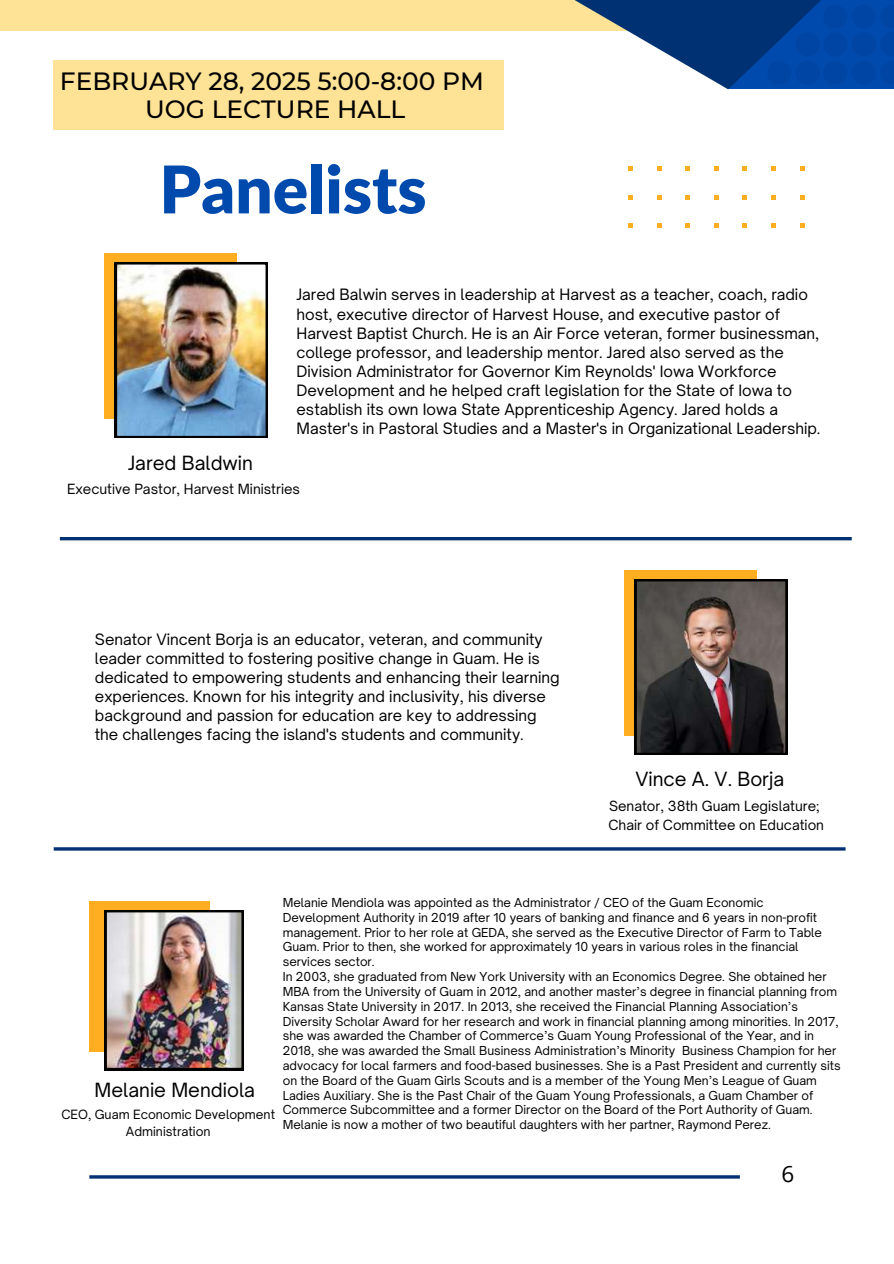
<style>
.page{position:relative;width:894px;height:1264px;background:#fff}
.page>*{position:absolute;margin:0;border:0;box-sizing:border-box;transform-origin:0 0}
.t1{font:900 65.7px "Lato";color:#004aad}
.t2{font:500 24.9px/28.2px "Montserrat";color:#000;text-align:center}
.t3{font:22.5px "Open Sans";color:#000}
.t4{font:18.75px "Open Sauce One";color:#000}
.t5{font:15px/19.2px "Open Sauce One";color:#000}
.t6{font:13.5px/18.6px "Open Sauce One";color:#000}
.t7{font:12.3px/17px "Open Sauce One";color:#000;text-align:center}
.t8{font:11.85px/14.9px "Open Sauce One";color:#000}
</style>
<div class="page">
<hr style="left:89px;top:1175px;width:650px;height:3px;background:#003172">
<svg style="left:628px;top:167px;width:4px;height:4px"></svg>
<svg style="left:628px;top:195px;width:4px;height:4px"></svg>
<svg style="left:628px;top:223px;width:4px;height:4px"></svg>
<svg style="left:657px;top:167px;width:4px;height:4px"></svg>
<svg style="left:657px;top:195px;width:4px;height:4px"></svg>
<svg style="left:657px;top:223px;width:4px;height:4px"></svg>
<svg style="left:685px;top:167px;width:4px;height:4px"></svg>
<svg style="left:685px;top:195px;width:4px;height:4px"></svg>
<svg style="left:685px;top:223px;width:4px;height:4px"></svg>
<svg style="left:714px;top:167px;width:4px;height:4px"></svg>
<svg style="left:714px;top:195px;width:4px;height:4px"></svg>
<svg style="left:714px;top:223px;width:4px;height:4px"></svg>
<svg style="left:742px;top:167px;width:4px;height:4px"></svg>
<svg style="left:742px;top:195px;width:4px;height:4px"></svg>
<svg style="left:742px;top:223px;width:4px;height:4px"></svg>
<svg style="left:771px;top:167px;width:4px;height:4px"></svg>
<svg style="left:771px;top:195px;width:4px;height:4px"></svg>
<svg style="left:771px;top:223px;width:4px;height:4px"></svg>
<svg style="left:800px;top:167px;width:3px;height:4px"></svg>
<svg style="left:800px;top:195px;width:3px;height:4px"></svg>
<svg style="left:800px;top:223px;width:3px;height:4px"></svg>
<div style="left:0;top:0;width:700px;height:31px;background:#fee296"></div>
<svg style="left:503px;top:0;width:225px;height:89px"></svg>
<svg style="left:728px;top:0;width:165px;height:89px;background:#003985"></svg>
<svg style="left:767px;top:0;width:126px;height:84px;background:#0044a0"></svg>
<div style="left:53px;top:60px;width:450px;height:70px;background:#fee296"></div>
<hr style="left:60px;top:537px;width:791px;height:3px;background:#003172">
<hr style="left:54px;top:847px;width:791px;height:3px;background:#003172">
<div style="left:89px;top:901px;width:121px;height:151px;background:#ffad21"></div>
<img style="left:105px;top:910px;width:138px;height:159px">
<div style="left:624px;top:569px;width:132px;height:166px;background:#ffad21"></div>
<img style="left:634px;top:579px;width:153px;height:175px">
<div style="left:105px;top:253px;width:132px;height:165px;background:#ffad21"></div>
<img style="left:115px;top:262px;width:153px;height:176px">
<h2 class="t2" style="left:60px;top:67px;width:425px">FEBRUARY 28, 2025 5:00-8:00 PM<br>UOG LECTURE HALL</h2>
<h1 class="t1" style="left:159px;top:148px;width:268px">Panelists</h1>
<p class="t5" style="left:296px;top:285px;width:525px">Jared Balwin serves in leadership at Harvest as a teacher, coach, radio host, executive director of Harvest House, and executive pastor of Harvest Baptist Church. He is an Air Force veteran, former businessman, college professor, and leadership mentor. Jared also served as the Division Administrator for Governor Kim Reynolds' Iowa Workforce Development and he helped craft legislation for the State of Iowa to establish its own Iowa State Apprenticeship Agency. Jared holds a Master's in Pastoral Studies and a Master's in Organizational Leadership.</p>
<h3 class="t4" style="left:128px;top:451px;width:126px">Jared Baldwin</h3>
<p class="t6" style="left:67px;top:479px;width:234px">Executive Pastor, Harvest Ministries</p>
<p class="t5" style="left:95px;top:629px;width:466px">Senator Vincent Borja is an educator, veteran, and community leader committed to fostering positive change in Guam. He is dedicated to empowering students and enhancing their learning experiences. Known for his integrity and inclusivity, his diverse background and passion for education are key to addressing the challenges facing the island's students and community.</p>
<h3 class="t4" style="left:635px;top:767px;width:150px">Vince A. V. Borja</h3>
<p class="t6" style="left:608px;top:796px;width:217px">Senator, 38th Guam Legislature;<br>Chair of Committee on Education</p>
<h3 class="t4" style="left:95px;top:1077px;width:162px">Melanie Mendiola</h3>
<p class="t7" style="left:61px;top:1105px;width:215px">CEO, Guam Economic Development<br>Administration</p>
<p class="t8" style="left:283px;top:895px;width:559px">Melanie Mendiola was appointed as the Administrator / CEO of the Guam Economic Development Authority in 2019 after 10 years of banking and finance and 6 years in non-profit management. Prior to her role at GEDA, she served as the Executive Director of Farm to Table Guam. Prior to then, she worked for approximately 10 years in various roles in the financial services sector.<br>In 2003, she graduated from New York University with an Economics Degree. She obtained her MBA from the University of Guam in 2012, and another master’s degree in financial planning from Kansas State University in 2017. In 2013, she received the Financial Planning Association’s Diversity Scholar Award for her research and work in financial planning among minorities. In 2017, she was awarded the Chamber of Commerce’s Guam Young Professional of the Year, and in 2018, she was awarded the Small Business Administration’s Minority Business Champion for her advocacy for local farmers and food-based businesses. She is a Past President and currently sits on the Board of the Guam Girls Scouts and is a member of the Young Men’s League of Guam Ladies Auxiliary. She is the Past Chair of the Guam Young Professionals, a Guam Chamber of Commerce Subcommittee and a former Director on the Board of the Port Authority of Guam.<br>Melanie is now a mother of two beautiful daughters with her partner, Raymond Perez.</p>
<h3 class="t3" style="left:781px;top:1157px;width:14px">6</h3>
</div>
